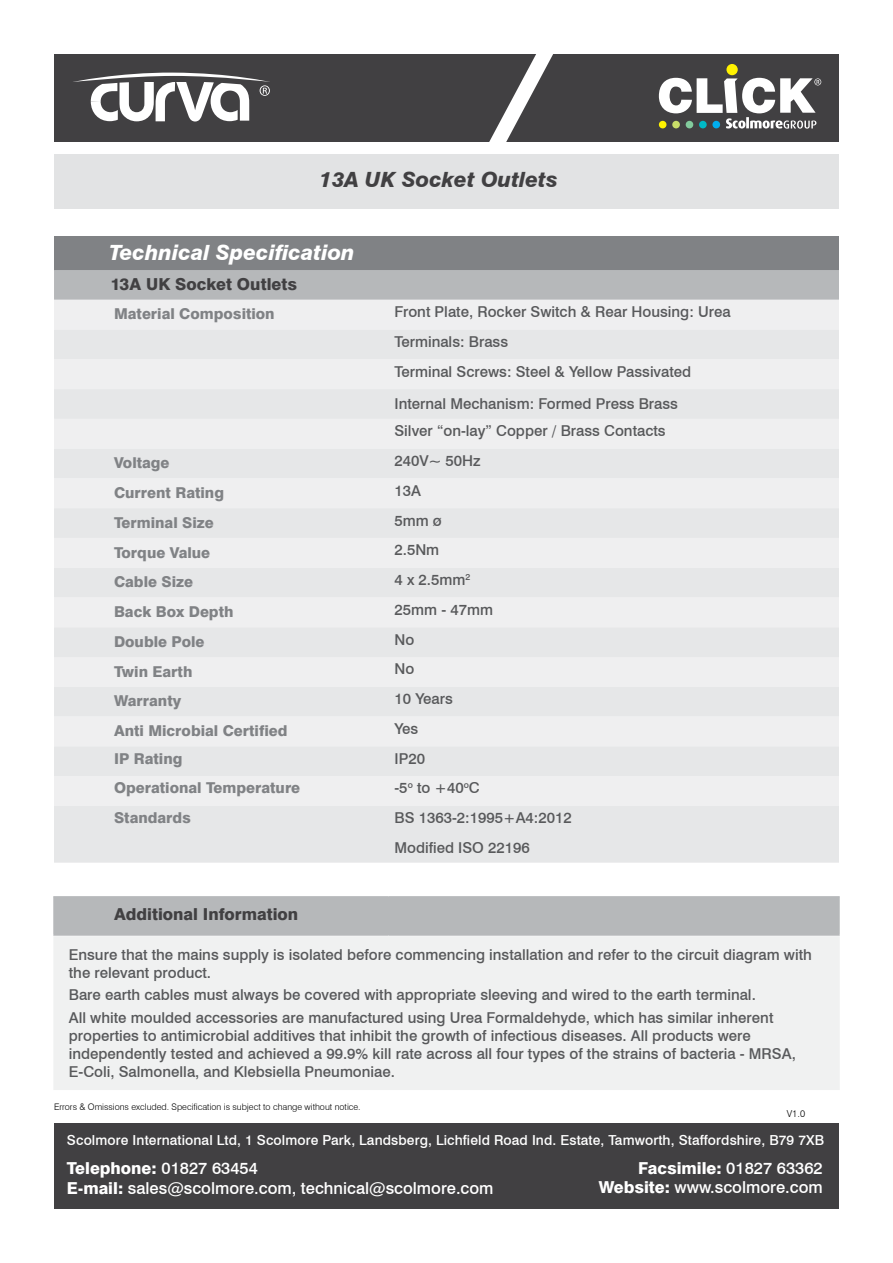
<style>
.page{position:relative;width:893px;height:1263px;background:#fff}
.page>*{position:absolute;margin:0;border:0;box-sizing:border-box;transform-origin:0 0}
.t1{font:italic 800 21px "Swiss 721 BT";color:#fff}
.t2{font:italic 800 21px "Swiss 721 BT";color:#414042}
.t3{font:500 16.5px/19.8px "Swiss 721 BT";color:#fff}
.t4{font:800 16.5px "Swiss 721 BT";color:#414042}
.t5{font:500 15px/18px "Swiss 721 BT";color:#58595b}
.t6{font:800 15px "Swiss 721 BT";color:#808285}
.t7{font:500 13.8px "Swiss 721 BT";letter-spacing:.01em;color:#fff}
.t8{font:300 9.6px "Swiss 721 BT";color:#000}
.t9{font:300 9px "Swiss 721 BT";color:#000}
.s1{font-weight:800}
</style>
<div class="page">
<div style="left:54px;top:1123px;width:785px;height:86px;background:#414042"></div>
<div style="left:54px;top:154px;width:785px;height:54px;background:#e2e3e4"></div>
<div style="left:54px;top:54px;width:785px;height:87px;background:#414042"></div>
<svg style="left:475px;top:54px;width:94px;height:88px"></svg>
<div style="left:726px;top:64px;width:12px;height:11px;background:#fff200;border-radius:50%"></div>
<svg style="left:659px;top:78px;width:162px;height:51px"></svg>
<svg style="left:73px;top:72px;width:197px;height:49px"></svg>
<div style="left:54px;top:236px;width:785px;height:34px;background:#808285"></div>
<svg style="left:54px;top:270px;width:785px;height:664px;fill:#b6b8ba"></svg>
<div style="left:54px;top:300px;width:785px;height:30px;background:#efeff0"></div>
<svg style="left:54px;top:330px;width:785px;height:533px;fill:#e6e7e8"></svg>
<hr style="left:53px;top:896px;width:335px;height:1px;background:#b6b8ba">
<hr style="left:388px;top:896px;width:452px;height:1px;background:#b6b8ba">
<hr style="left:53px;top:897px;width:2px;height:37px;background:#b6b8ba">
<hr style="left:838px;top:897px;width:2px;height:37px;background:#b6b8ba">
<hr style="left:53px;top:934px;width:335px;height:2px;background:#b6b8ba">
<hr style="left:388px;top:934px;width:452px;height:2px;background:#b6b8ba">
<div style="left:53px;top:936px;width:787px;height:154px;background:#f0f1f1"></div>
<h1 class="t2" style="left:320px;top:167px;width:240px">13A UK Socket Outlets</h1>
<h1 class="t1" style="left:110px;top:240px;width:247px">Technical Specification</h1>
<p class="t4" style="left:110px;top:274px;width:188px">13A UK Socket Outlets</p>
<p class="t6" style="left:114px;top:305px;width:162px">Material Composition</p>
<p class="t5" style="left:394px;top:297px;width:338px;line-height:29.7px">Front Plate, Rocker Switch &amp; Rear Housing: Urea<br>Terminals: Brass<br>Terminal Screws: Steel &amp; Yellow Passivated</p>
<p class="t5" style="left:394px;top:390px;width:285px;line-height:27.5px">Internal Mechanism: Formed Press Brass<br>Silver “on-lay” Copper / Brass Contacts</p>
<p class="t6" style="left:114px;top:454px;width:57px">Voltage</p>
<p class="t5" style="left:394px;top:452px;width:88px">240V~ 50Hz</p>
<p class="t6" style="left:114px;top:484px;width:112px">Current Rating</p>
<p class="t5" style="left:394px;top:481px;width:28px">13A</p>
<p class="t6" style="left:114px;top:513px;width:101px">Terminal Size</p>
<p class="t5" style="left:394px;top:511px;width:49px">5mm ø</p>
<p class="t6" style="left:114px;top:543px;width:98px">Torque Value</p>
<p class="t5" style="left:394px;top:541px;width:46px">2.5Nm</p>
<p class="t6" style="left:114px;top:573px;width:80px">Cable Size</p>
<p class="t5" style="left:394px;top:571px;width:77px">4 x 2.5mm<sup>2</sup></p>
<p class="t6" style="left:114px;top:603px;width:121px">Back Box Depth</p>
<p class="t5" style="left:394px;top:600px;width:100px">25mm - 47mm</p>
<p class="t6" style="left:114px;top:632px;width:92px">Double Pole</p>
<p class="t5" style="left:394px;top:630px;width:21px">No</p>
<p class="t6" style="left:114px;top:662px;width:80px">Twin Earth</p>
<p class="t5" style="left:394px;top:660px;width:21px">No</p>
<p class="t6" style="left:114px;top:692px;width:69px">Warranty</p>
<p class="t5" style="left:394px;top:690px;width:60px">10 Years</p>
<p class="t6" style="left:114px;top:722px;width:175px">Anti Microbial Certified</p>
<p class="t5" style="left:394px;top:719px;width:25px">Yes</p>
<p class="t6" style="left:114px;top:749px;width:70px">IP Rating</p>
<p class="t5" style="left:394px;top:749px;width:32px">IP20</p>
<p class="t6" style="left:114px;top:779px;width:188px">Operational Temperature</p>
<p class="t5" style="left:394px;top:779px;width:87px">-5<sup>o</sup> to +40<sup>o</sup>C</p>
<p class="t6" style="left:114px;top:809px;width:79px">Standards</p>
<p class="t5" style="left:394px;top:803px;width:179px;line-height:29.8px">BS 1363-2:1995+A4:2012<br>Modified ISO 22196</p>
<p class="t4" style="left:114px;top:904px;width:186px">Additional Information</p>
<p class="t5" style="left:69px;top:946px;width:745px">Ensure that the mains supply is isolated before commencing installation and refer to the circuit diagram with the relevant product.</p>
<p class="t5" style="left:69px;top:984px;width:706px;line-height:22.2px">Bare earth cables must always be covered with appropriate sleeving and wired to the earth terminal.<br>All white moulded accessories are manufactured using Urea Formaldehyde, which has similar inherent</p>
<p class="t5" style="left:69px;top:1026px;width:729px">properties to antimicrobial additives that inhibit the growth of infectious diseases. All products were independently tested and achieved a 99.9% kill rate across all four types of the strains of bacteria - MRSA,<br>E-Coli, Salmonella, and Klebsiella Pneumoniae.</p>
<p class="t9" style="left:54px;top:1101px;width:308px">Errors &amp; Omissions excluded. Specification is subject to change without notice.</p>
<p class="t8" style="left:787px;top:1107px;width:20px">V1.0</p>
<p class="t7" style="left:67px;top:1132px;width:759px">Scolmore International Ltd, 1 Scolmore Park, Landsberg, Lichfield Road Ind. Estate, Tamworth, Staffordshire, B79 7XB</p>
<p class="t3" style="left:67px;top:1158px;width:428px"><span class="s1">Telephone:</span> 01827 63454<br><span class="s1">E-mail:</span> sales@scolmore.com, technical@scolmore.com</p>
<p class="t3" style="left:599px;top:1158px;width:226px;text-align:right"><span class="s1">Facsimile:</span> 01827 63362<br><span class="s1">Website:</span> www.scolmore.com</p>
</div>
